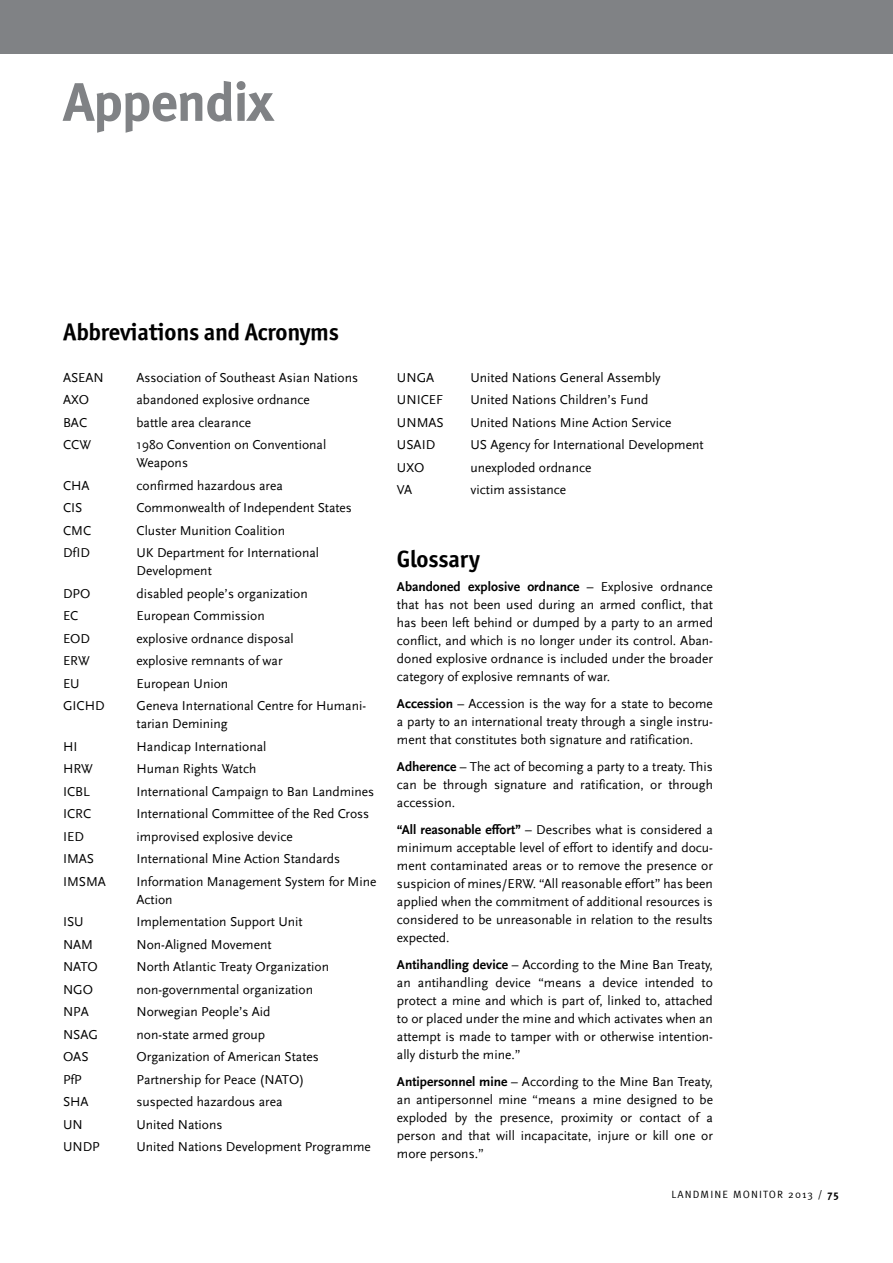
<style>
.page{position:relative;width:893px;height:1263px;background:#fff}
.page>*{position:absolute;margin:0;border:0;box-sizing:border-box;transform-origin:0 0}
.t1{font:700 54px "Meta";letter-spacing:-.02em;color:#808285}
.t2{font:24px "Officina Sans ITCTT Bold";letter-spacing:-.01em;color:#000}
.t3{font:13.5px/18px "Scala Sans";color:#000;text-align:justify}
.t4{font:10.5px "Meta Normal Caps";letter-spacing:.11em;color:#000}
.s1{font-weight:700}
.s2{font-family:"Meta";font-weight:700}
</style>
<div class="page">
<div style="left:0;top:0;width:893px;height:54px;background:#808285"></div>
<h1 class="t1" style="left:63px;top:70px;width:212px">Appendix</h1>
<h2 class="t2" style="left:63px;top:317px;width:277px">Abbreviations and Acronyms</h2>
<p class="t3" style="left:63px;top:369px;width:42px">ASEAN</p>
<p class="t3" style="left:136px;top:369px;width:223px">Association of Southeast Asian Nations</p>
<p class="t3" style="left:63px;top:391px;width:28px">AXO</p>
<p class="t3" style="left:136px;top:391px;width:175px">abandoned explosive ordnance</p>
<p class="t3" style="left:63px;top:414px;width:26px">BAC</p>
<p class="t3" style="left:136px;top:414px;width:116px">battle area clearance</p>
<p class="t3" style="left:63px;top:436px;width:29px">CCW</p>
<p class="t3" style="left:136px;top:436px;width:191px">1980 Convention on Conventional<br>Weapons</p>
<p class="t3" style="left:63px;top:477px;width:28px">CHA</p>
<p class="t3" style="left:136px;top:477px;width:148px">confirmed hazardous area</p>
<p class="t3" style="left:63px;top:499px;width:21px">CIS</p>
<p class="t3" style="left:136px;top:499px;width:217px">Commonwealth of Independent States</p>
<p class="t3" style="left:63px;top:522px;width:30px">CMC</p>
<p class="t3" style="left:136px;top:522px;width:150px">Cluster Munition Coalition</p>
<p class="t3" style="left:63px;top:544px;width:29px">DfID</p>
<p class="t3" style="left:136px;top:544px;width:184px">UK Department for International<br>Development</p>
<p class="t3" style="left:63px;top:585px;width:29px">DPO</p>
<p class="t3" style="left:136px;top:585px;width:173px">disabled people’s organization</p>
<p class="t3" style="left:63px;top:607px;width:17px">EC</p>
<p class="t3" style="left:136px;top:607px;width:130px">European Commission</p>
<p class="t3" style="left:63px;top:630px;width:29px">EOD</p>
<p class="t3" style="left:136px;top:630px;width:159px">explosive ordnance disposal</p>
<p class="t3" style="left:63px;top:652px;width:28px">ERW</p>
<p class="t3" style="left:136px;top:652px;width:148px">explosive remnants of war</p>
<p class="t3" style="left:63px;top:675px;width:18px">EU</p>
<p class="t3" style="left:136px;top:675px;width:93px">European Union</p>
<p class="t3" style="left:63px;top:697px;width:43px">GICHD</p>
<p class="t3" style="left:136px;top:697px;width:231px">Geneva International Centre for Humani&shy;tarian Demining</p>
<p class="t3" style="left:63px;top:738px;width:16px">HI</p>
<p class="t3" style="left:136px;top:738px;width:131px">Handicap International</p>
<p class="t3" style="left:63px;top:760px;width:31px">HRW</p>
<p class="t3" style="left:136px;top:760px;width:121px">Human Rights Watch</p>
<p class="t3" style="left:63px;top:783px;width:28px">ICBL</p>
<p class="t3" style="left:136px;top:783px;width:239px">International Campaign to Ban Landmines</p>
<p class="t3" style="left:63px;top:805px;width:30px">ICRC</p>
<p class="t3" style="left:136px;top:805px;width:234px">International Committee of the Red Cross</p>
<p class="t3" style="left:63px;top:828px;width:22px">IED</p>
<p class="t3" style="left:136px;top:828px;width:158px">improvised explosive device</p>
<p class="t3" style="left:63px;top:850px;width:33px">IMAS</p>
<p class="t3" style="left:136px;top:850px;width:205px">International Mine Action Standards</p>
<p class="t3" style="left:63px;top:873px;width:44px">IMSMA</p>
<p class="t3" style="left:136px;top:873px;width:241px">Information Management System for Mine<br>Action</p>
<p class="t3" style="left:63px;top:913px;width:22px">ISU</p>
<p class="t3" style="left:136px;top:913px;width:168px">Implementation Support Unit</p>
<p class="t3" style="left:63px;top:936px;width:32px">NAM</p>
<p class="t3" style="left:136px;top:936px;width:137px">Non-Aligned Movement</p>
<p class="t3" style="left:63px;top:958px;width:36px">NATO</p>
<p class="t3" style="left:136px;top:958px;width:194px">North Atlantic Treaty Organization</p>
<p class="t3" style="left:63px;top:981px;width:32px">NGO</p>
<p class="t3" style="left:136px;top:981px;width:178px">non-governmental organization</p>
<p class="t3" style="left:63px;top:1003px;width:27px">NPA</p>
<p class="t3" style="left:136px;top:1003px;width:136px">Norwegian People’s Aid</p>
<p class="t3" style="left:63px;top:1026px;width:37px">NSAG</p>
<p class="t3" style="left:136px;top:1026px;width:130px">non-state armed group</p>
<p class="t3" style="left:63px;top:1048px;width:27px">OAS</p>
<p class="t3" style="left:136px;top:1048px;width:184px">Organization of American States</p>
<p class="t3" style="left:63px;top:1071px;width:20px">PfP</p>
<p class="t3" style="left:136px;top:1071px;width:169px">Partnership for Peace (NATO)</p>
<p class="t3" style="left:63px;top:1093px;width:27px">SHA</p>
<p class="t3" style="left:136px;top:1093px;width:147px">suspected hazardous area</p>
<p class="t3" style="left:63px;top:1116px;width:21px">UN</p>
<p class="t3" style="left:136px;top:1116px;width:88px">United Nations</p>
<p class="t3" style="left:63px;top:1138px;width:38px">UNDP</p>
<p class="t3" style="left:136px;top:1138px;width:236px">United Nations Development Programme</p>
<p class="t3" style="left:397px;top:369px;width:39px">UNGA</p>
<p class="t3" style="left:470px;top:369px;width:192px">United Nations General Assembly</p>
<p class="t3" style="left:397px;top:391px;width:48px">UNICEF</p>
<p class="t3" style="left:470px;top:391px;width:180px">United Nations Children’s Fund</p>
<p class="t3" style="left:397px;top:414px;width:48px">UNMAS</p>
<p class="t3" style="left:470px;top:414px;width:202px">United Nations Mine Action Service</p>
<p class="t3" style="left:397px;top:436px;width:40px">USAID</p>
<p class="t3" style="left:470px;top:436px;width:235px">US Agency for International Development</p>
<p class="t3" style="left:397px;top:459px;width:29px">UXO</p>
<p class="t3" style="left:470px;top:459px;width:122px">unexploded ordnance</p>
<p class="t3" style="left:397px;top:481px;width:17px">VA</p>
<p class="t3" style="left:470px;top:481px;width:97px">victim assistance</p>
<h2 class="t2" style="left:397px;top:544px;width:84px">Glossary</h2>
<p class="t3" style="left:397px;top:578px;width:317px"><span class="s1">Abandoned explosive ordnance</span> – Explosive ordnance that has not been used during an armed conflict, that has been left behind or dumped by a party to an armed conflict, and which is no longer under its control. Aban&shy;doned explosive ordnance is included under the broader category of explosive remnants of war.</p>
<p class="t3" style="left:397px;top:695px;width:317px"><span class="s1">Accession</span> – Accession is the way for a state to become a party to an international treaty through a single instru&shy;ment that constitutes both signature and ratification.</p>
<p class="t3" style="left:397px;top:758px;width:317px"><span class="s1">Adherence</span> – The act of becoming a party to a treaty. This can be through signature and ratification, or through accession.</p>
<p class="t3" style="left:397px;top:821px;width:317px"><span class="s1">“All reasonable effort”</span> – Describes what is considered a minimum acceptable level of effort to identify and docu&shy;ment contaminated areas or to remove the presence or suspicion of mines/ERW. “All reasonable effort” has been applied when the commitment of additional resources is considered to be unreasonable in relation to the results expected.</p>
<p class="t3" style="left:397px;top:956px;width:317px"><span class="s1">Antihandling device</span> – According to the Mine Ban Treaty, an antihandling device “means a device intended to protect a mine and which is part of, linked to, attached to or placed under the mine and which activates when an attempt is made to tamper with or otherwise intention&shy;ally disturb the mine.”</p>
<p class="t3" style="left:397px;top:1073px;width:317px"><span class="s1">Antipersonnel mine</span> – According to the Mine Ban Treaty, an antipersonnel mine “means a mine designed to be exploded by the presence, proximity or contact of a person and that will incapacitate, injure or kill one or more persons.”</p>
<p class="t4" style="left:671px;top:1188px;width:169px">LANDMINE MONITOR 2013 / <span class="s2">75</span></p>
</div>
